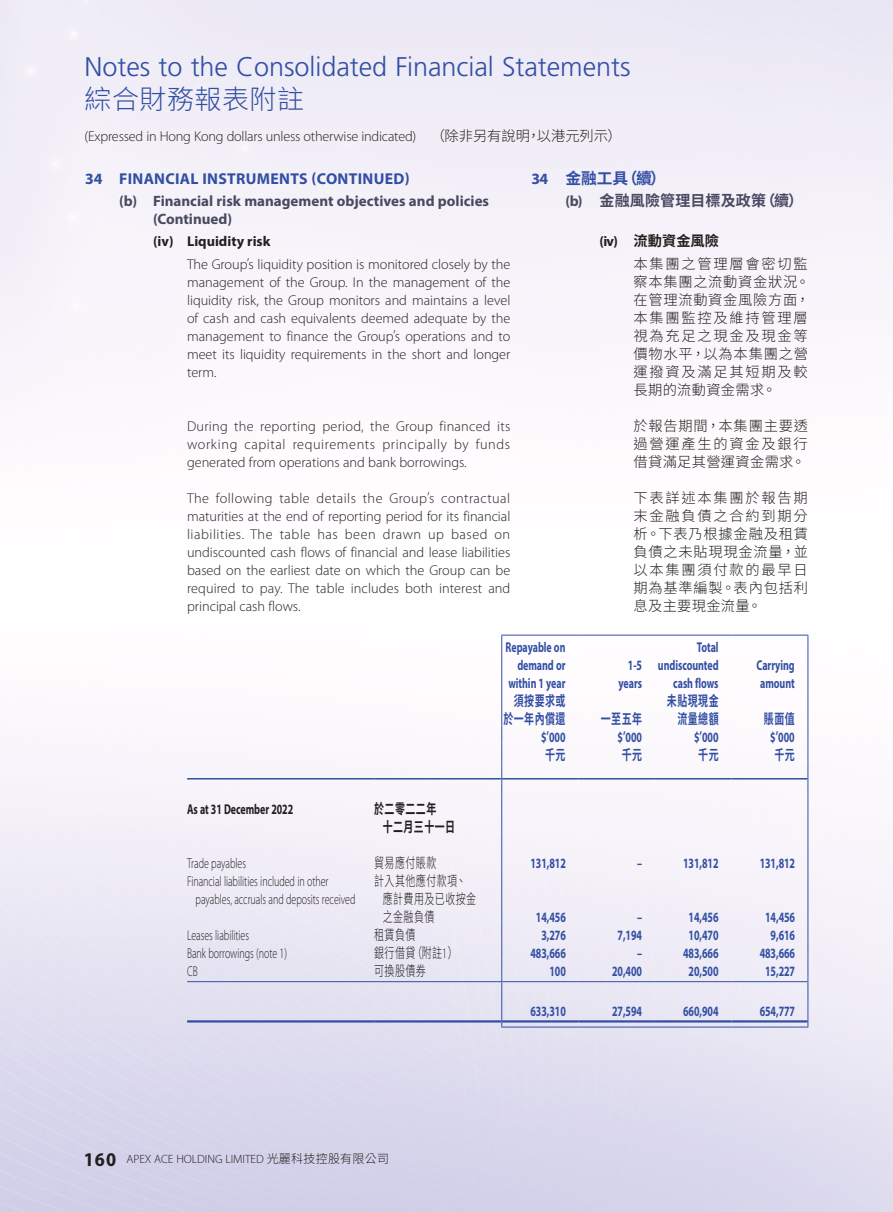
<style>
.page{position:relative;width:893px;height:1212px;background:#fff}
.page>*{position:absolute;margin:0;border:0;box-sizing:border-box;transform-origin:0 0}
.t1{font:300 27px "Frutiger LT Std";color:#324fa3}
.t2{font:300 27px "Source Han Sans TC";letter-spacing:.02em;color:#324fa3}
.t3{font:700 semi-condensed 19.5px "Myriad Pro";color:#231f20}
.Heading_1{font:700 15.75px "Myriad Pro";letter-spacing:.02em;color:#324fa3}
.C_Heading_1{font:700 15.75px "Source Han Sans TC";color:#324fa3}
.Heading_2{font:700 15px/18px "Myriad Pro";color:#494960}
.C_Heading_2{font:700 15px "Source Han Sans TC";letter-spacing:.01em;color:#494960}
.Body_Text{font:300 14.25px/18px "Myriad Pro";letter-spacing:-.005em;color:#231f20;text-align:justify}
.Body_Text-2{font:700 14.25px/18px "Myriad Pro";letter-spacing:-.005em;color:#324fa3;text-align:right;scale:.7 1}
.Body_Text-3{font:300 14.25px/18px "Myriad Pro";letter-spacing:-.005em;color:#231f20;scale:.7 1}
.C_Body_Text{font:300 14.25px/18px "Source Han Sans TC";letter-spacing:.055em;color:#231f20;text-align:justify}
.C_Body_Text-2{font:300 14.25px/18px "Source Han Sans TC";letter-spacing:.125em;color:#231f20}
.Body_Text-4{font:300 14.25px/18px "Source Han Sans TC";letter-spacing:.045em;color:#231f20;scale:.7 1}
.Body_Text-5{font:700 14.25px "Source Han Sans TC";letter-spacing:.045em;color:#324fa3;scale:.7 1}
.Body_Text-6{font:700 14.25px "Myriad Pro";letter-spacing:-.005em;color:#231f20;scale:.7 1}
.Heading_3{font:700 14.25px "Myriad Pro";color:#231f20}
.Body_Text-7{font:700 14.25px/18px "Source Han Sans TC";letter-spacing:.045em;color:#231f20;scale:.7 1}
.C_Heading_3{font:700 14.25px "Source Han Sans TC";color:#231f20}
.t4{font:300 12px "Myriad Pro";letter-spacing:-.005em;color:#231f20}
.s1{font-family:"Source Han Sans TC"}
.s2{font-family:"Myriad Pro"}
</style>
<div class="page">
<hr style="left:501px;top:635px;width:77px;height:1px;background:#324fa3">
<hr style="left:578px;top:635px;width:77px;height:1px;background:#324fa3">
<hr style="left:655px;top:635px;width:76px;height:1px;background:#324fa3">
<hr style="left:731px;top:635px;width:77px;height:1px;background:#324fa3">
<hr style="left:501px;top:1027px;width:77px;height:1px;background:#324fa3">
<hr style="left:578px;top:1027px;width:77px;height:1px;background:#324fa3">
<hr style="left:655px;top:1027px;width:76px;height:1px;background:#324fa3">
<hr style="left:731px;top:1027px;width:77px;height:1px;background:#324fa3">
<hr style="left:501px;top:635px;width:1px;height:54px;background:#324fa3">
<hr style="left:501px;top:689px;width:1px;height:36px;background:#324fa3">
<svg style="left:501px;top:725px;width:1px;height:72px"></svg>
<hr style="left:501px;top:797px;width:1px;height:36px;background:#324fa3">
<svg style="left:501px;top:833px;width:1px;height:36px"></svg>
<hr style="left:501px;top:869px;width:1px;height:54px;background:#324fa3">
<svg style="left:501px;top:923px;width:1px;height:104px"></svg>
<hr style="left:807px;top:635px;width:1px;height:54px;background:#324fa3">
<hr style="left:807px;top:689px;width:1px;height:36px;background:#324fa3">
<svg style="left:807px;top:725px;width:1px;height:72px"></svg>
<hr style="left:807px;top:797px;width:1px;height:36px;background:#324fa3">
<svg style="left:807px;top:833px;width:1px;height:36px"></svg>
<hr style="left:807px;top:869px;width:1px;height:54px;background:#324fa3">
<svg style="left:807px;top:923px;width:1px;height:104px"></svg>
<hr style="left:187px;top:778px;width:187px;height:1px;background:#324fa3">
<hr style="left:374px;top:778px;width:127px;height:1px;background:#324fa3">
<hr style="left:502px;top:778px;width:76px;height:1px;background:#324fa3">
<hr style="left:578px;top:778px;width:77px;height:1px;background:#324fa3">
<hr style="left:655px;top:778px;width:76px;height:1px;background:#324fa3">
<hr style="left:731px;top:778px;width:76px;height:1px;background:#324fa3">
<hr style="left:187px;top:981px;width:187px;height:1px;background:#324fa3">
<hr style="left:374px;top:981px;width:127px;height:1px;background:#324fa3">
<hr style="left:502px;top:981px;width:76px;height:1px;background:#324fa3">
<hr style="left:578px;top:981px;width:77px;height:1px;background:#324fa3">
<hr style="left:655px;top:981px;width:76px;height:1px;background:#324fa3">
<hr style="left:731px;top:981px;width:76px;height:1px;background:#324fa3">
<hr style="left:187px;top:1020px;width:187px;height:2px;background:#324fa3">
<hr style="left:374px;top:1020px;width:127px;height:2px;background:#324fa3">
<hr style="left:502px;top:1020px;width:76px;height:2px;background:#324fa3">
<hr style="left:578px;top:1020px;width:77px;height:2px;background:#324fa3">
<hr style="left:655px;top:1020px;width:76px;height:2px;background:#324fa3">
<hr style="left:731px;top:1020px;width:76px;height:2px;background:#324fa3">
<h1 class="t1" style="left:85px;top:51px;width:547px">Notes to the Consolidated Financial Statements</h1>
<h1 class="t2" style="left:85px;top:84px;width:221px">綜合財務報表附註</h1>
<p class="Body_Text" style="left:85px;top:127px;width:539px">(Expressed in Hong Kong dollars unless otherwise indicated) <span class="s1">（除非另有說明，以港元列示）</span></p>
<p class="C_Heading_1" style="left:531px;top:169px;width:136px"><span class="s2">34</span> 金融工具（續）</p>
<p class="C_Heading_2" style="left:566px;top:192px;width:239px"><span class="s2">(b)</span> 金融風險管理目標及政策（續）</p>
<p class="C_Heading_3" style="left:600px;top:233px;width:121px"><span class="s2">(iv)</span> 流動資金風險</p>
<p class="C_Body_Text-2" style="left:634px;top:255px;width:178px">本集團之管理層會密切監察本集團之流動資金狀況。在管理流動資金風險方面，本集團監控及維持管理層視為充足之現金及現金等價物水平，以為本集團之營運撥資及滿足其短期及較長期的流動資金需求。</p>
<p class="C_Body_Text" style="left:634px;top:417px;width:176px">於報告期間，本集團主要透過營運產生的資金及銀行借貸滿足其營運資金需求。</p>
<p class="C_Body_Text" style="left:634px;top:489px;width:176px">下表詳述本集團於報告期末金融負債之合約到期分析。下表乃根據金融及租賃負債之未貼現現金流量，並以本集團須付款的最早日期為基準編製。表內包括利息及主要現金流量。</p>
<p class="Heading_1" style="left:85px;top:168px;width:326px">34 FINANCIAL INSTRUMENTS (CONTINUED)</p>
<p class="Heading_2" style="left:153px;top:192px;width:338px;text-indent:-34px">(b) Financial risk management objectives and policies (Continued)</p>
<p class="Heading_3" style="left:153px;top:232px;width:119px">(iv) Liquidity risk</p>
<p class="Body_Text" style="left:187px;top:255px;width:325px">The Group’s liquidity position is monitored closely by the management of the Group. In the management of the liquidity risk, the Group monitors and maintains a level of cash and cash equivalents deemed adequate by the management to finance the Group’s operations and to meet its liquidity requirements in the short and longer term.</p>
<p class="Body_Text" style="left:187px;top:417px;width:325px">During the reporting period, the Group financed its working capital requirements principally by funds generated from operations and bank borrowings.</p>
<p class="Body_Text" style="left:187px;top:489px;width:325px">The following table details the Group’s contractual maturities at the end of reporting period for its financial liabilities. The table has been drawn up based on undiscounted cash flows of financial and lease liabilities based on the earliest date on which the Group can be required to pay. The table includes both interest and principal cash flows.</p>
<p class="Body_Text-2" style="left:506px;top:637px;width:87px">Repayable on demand or within 1 year</p>
<p class="Body_Text-2" style="left:658px;top:637px;width:88px">Total undiscounted cash flows</p>
<p class="Body_Text-2" style="left:757px;top:655px;width:56px;text-align:left">Carrying amount</p>
<p class="Body_Text-2" style="left:628px;top:655px;width:22px">1-5</p>
<p class="Body_Text-2" style="left:619px;top:673px;width:35px">years</p>
<p class="Body_Text-5" style="left:514px;top:692px;width:75px">須按要求或</p>
<p class="Body_Text-5" style="left:503px;top:710px;width:90px">於一年內償還</p>
<p class="Body_Text-5" style="left:601px;top:710px;width:60px">一至五年</p>
<p class="Body_Text-5" style="left:667px;top:692px;width:75px">未貼現現金</p>
<p class="Body_Text-5" style="left:677px;top:710px;width:60px">流量總額</p>
<p class="Body_Text-5" style="left:764px;top:710px;width:46px">賬面值</p>
<p class="Body_Text-2" style="left:541px;top:727px;width:37px">$’000</p>
<p class="Body_Text-2" style="left:618px;top:727px;width:37px">$’000</p>
<p class="Body_Text-2" style="left:694px;top:727px;width:37px">$’000</p>
<p class="Body_Text-2" style="left:770px;top:727px;width:37px">$’000</p>
<p class="Body_Text-5" style="left:545px;top:746px;width:31px">千元</p>
<p class="Body_Text-5" style="left:622px;top:746px;width:31px">千元</p>
<p class="Body_Text-5" style="left:698px;top:746px;width:31px">千元</p>
<p class="Body_Text-5" style="left:774px;top:746px;width:31px">千元</p>
<p class="Body_Text-6" style="left:187px;top:800px;width:153px">As at 31 December 2022</p>
<p class="Body_Text-7" style="left:383px;top:800px;width:105px;text-indent:-9px">於二零二二年<br>十二月三十一日</p>
<p class="Body_Text-3" style="left:187px;top:854px;width:86px">Trade payables</p>
<p class="Body_Text-4" style="left:374px;top:854px;width:90px">貿易應付賬款</p>
<p class="Body_Text-2" style="left:530px;top:853px;width:52px">131,812</p>
<p class="Body_Text-2" style="left:637px;top:853px;width:9px">–</p>
<p class="Body_Text-2" style="left:683px;top:853px;width:52px">131,812</p>
<p class="Body_Text-2" style="left:760px;top:853px;width:52px">131,812</p>
<p class="Body_Text-3" style="left:196px;top:872px;width:230px;text-indent:-9px">Financial liabilities included in other payables, accruals and deposits received</p>
<p class="Body_Text-4" style="left:383px;top:872px;width:135px;text-indent:-9px">計入其他應付款項、應計費用及已收按金之金融負債</p>
<p class="Body_Text-2" style="left:536px;top:907px;width:44px">14,456</p>
<p class="Body_Text-2" style="left:637px;top:907px;width:9px">–</p>
<p class="Body_Text-2" style="left:689px;top:907px;width:44px">14,456</p>
<p class="Body_Text-2" style="left:765px;top:907px;width:44px">14,456</p>
<p class="Body_Text-3" style="left:187px;top:926px;width:90px">Leases liabilities</p>
<p class="Body_Text-4" style="left:374px;top:926px;width:61px">租賃負債</p>
<p class="Body_Text-2" style="left:541px;top:925px;width:37px">3,276</p>
<p class="Body_Text-2" style="left:618px;top:925px;width:37px">7,194</p>
<p class="Body_Text-2" style="left:689px;top:925px;width:44px">10,470</p>
<p class="Body_Text-2" style="left:771px;top:925px;width:37px">9,616</p>
<p class="Body_Text-3" style="left:187px;top:944px;width:144px">Bank borrowings (note 1)</p>
<p class="Body_Text-4" style="left:374px;top:944px;width:121px">銀行借貸（附註<span class="s2">1</span>）</p>
<p class="Body_Text-2" style="left:530px;top:943px;width:52px">483,666</p>
<p class="Body_Text-2" style="left:637px;top:943px;width:9px">–</p>
<p class="Body_Text-2" style="left:683px;top:943px;width:52px">483,666</p>
<p class="Body_Text-2" style="left:760px;top:943px;width:52px">483,666</p>
<p class="Body_Text-3" style="left:187px;top:962px;width:17px">CB</p>
<p class="Body_Text-4" style="left:374px;top:962px;width:75px">可換股債券</p>
<p class="Body_Text-2" style="left:549px;top:961px;width:25px">100</p>
<p class="Body_Text-2" style="left:612px;top:961px;width:44px">20,400</p>
<p class="Body_Text-2" style="left:689px;top:961px;width:44px">20,500</p>
<p class="Body_Text-2" style="left:765px;top:961px;width:44px">15,227</p>
<p class="Body_Text-2" style="left:530px;top:1002px;width:52px">633,310</p>
<p class="Body_Text-2" style="left:612px;top:1002px;width:44px">27,594</p>
<p class="Body_Text-2" style="left:683px;top:1002px;width:52px">660,904</p>
<p class="Body_Text-2" style="left:760px;top:1002px;width:52px">654,777</p>
<h2 class="t3" style="left:84px;top:1146px;width:34px">160</h2>
<p class="t4" style="left:126px;top:1152px;width:264px">APEX ACE HOLDING LIMITED <span class="s1">光麗科技控股有限公司</span></p>
</div>
